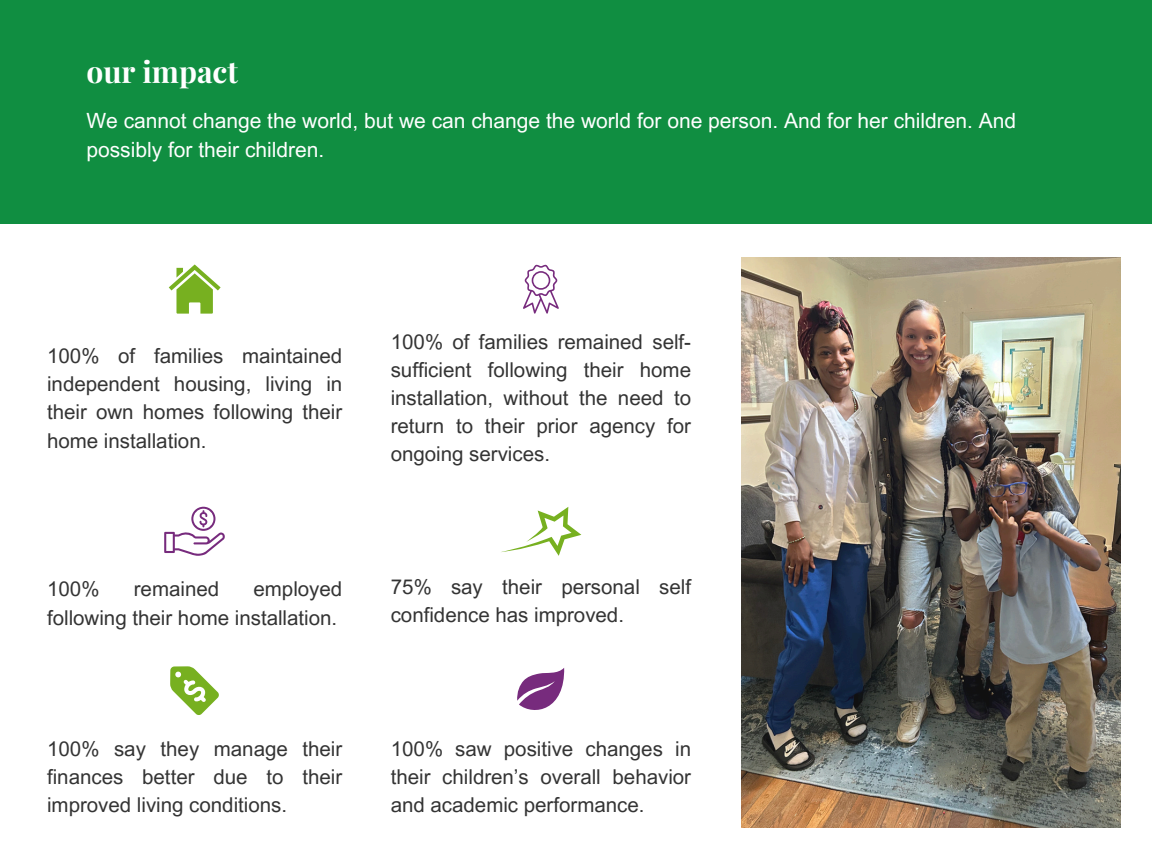
<style>
.page{position:relative;width:1152px;height:864px;background:#fff}
.page>*{position:absolute;margin:0;border:0;box-sizing:border-box;transform-origin:0 0}
.t1{font:700 30px "Playfair Display";color:#fff}
.t2{font:21px/29.2px "Arial MT Pro";color:#fff}
.t3{font:20.55px/28.2px "Arial MT Pro";color:#343434;text-align:justify}
</style>
<div class="page">
<div style="left:0;top:0;width:1152px;height:224px;background:#108e41"></div>
<img style="left:741px;top:257px;width:379px;height:571px">
<svg style="left:164px;top:507px;width:61px;height:49px"></svg>
<svg style="left:517px;top:668px;width:48px;height:42px"></svg>
<svg style="left:170px;top:666px;width:49px;height:49px"></svg>
<svg style="left:501px;top:507px;width:80px;height:49px"></svg>
<svg style="left:169px;top:265px;width:52px;height:49px"></svg>
<svg style="left:523px;top:265px;width:36px;height:49px"></svg>
<h1 class="t1" style="left:86px;top:51px;width:153px">our impact</h1>
<p class="t2" style="left:86px;top:108px;width:931px">We cannot change the world, but we can change the world for one person. And for her children. And possibly for their children.</p>
<p class="t3" style="left:47px;top:344px;width:297px">100% of families maintained independent housing, living in their own homes following their home installation.</p>
<p class="t3" style="left:47px;top:578px;width:54px">100%</p>
<p class="t3" style="left:134px;top:578px;width:87px">remained</p>
<p class="t3" style="left:47px;top:578px;width:297px;text-align:right">employed<br>following their home installation.</p>
<p class="t3" style="left:47px;top:737px;width:297px">100% say they manage their finances better due to their improved living conditions.</p>
<p class="t3" style="left:391px;top:330px;width:302px">100% of families remained self&shy;sufficient following their home installation, without the need to return to their prior agency for ongoing services.</p>
<p class="t3" style="left:391px;top:576px;width:302px">75% say their personal self confidence has improved.</p>
<p class="t3" style="left:391px;top:737px;width:302px">100% saw positive changes in their children’s overall behavior and academic performance.</p>
</div>
